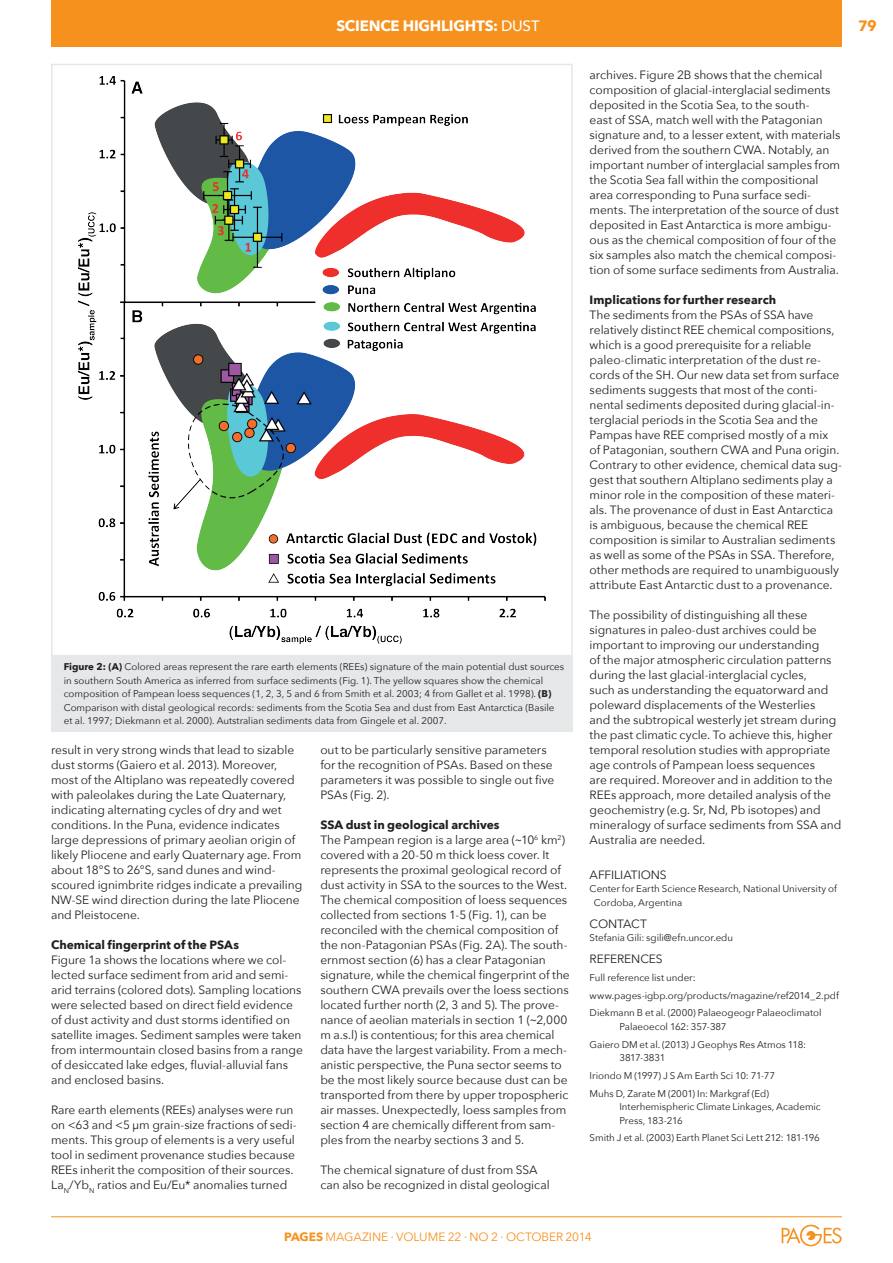
<style>
.page{position:relative;width:893px;height:1263px;background:#fff}
.page>*{position:absolute;margin:0;border:0;box-sizing:border-box;transform-origin:0 0}
.HEADER-Title{font:700 15px "Avenir Next";letter-spacing:-.015em;color:#fff}
.PAGE_NUMBER{font:700 15px "Avenir Next";color:#f6911e}
._3col-text{font:12px/15px "Avenir Next";letter-spacing:-.005em;color:#231f20}
._3col-subtitles{font:700 12px "Avenir Next";color:#231f20}
.t1{font:12px "Avenir Next";letter-spacing:-.005em;color:#f6911e}
.ARTICLE-INFO-Title{font:12px "Avenir Next";letter-spacing:-.005em;color:#231f20}
.ARTICLE-Figure_Capti{font:9.75px/13.5px "Avenir Next";color:#231f20}
.ARTICLE-INFO-Referen{font:9.75px/13.5px "Avenir Next";letter-spacing:-.005em;color:#231f20}
.ARTICLE-INFO-Authors{font:9.75px/13.5px "Avenir Next";letter-spacing:-.005em;color:#231f20}
.ARTICLE-INFO-General{font:9.75px "Avenir Next";letter-spacing:-.005em;color:#231f20}
.s1{font-weight:500}
.s2{font-weight:700}
</style>
<div class="page">
<hr style="left:51px;top:1216px;width:791px;height:1px;background:#f6911e">
<svg style="left:782px;top:1225px;width:60px;height:21px"></svg>
<div style="left:51px;top:0;width:791px;height:46px;background:#f6911e"></div>
<div style="left:51px;top:656px;width:522px;height:75px;background:#e6e7e9"></div>
<img style="left:78px;top:76px;width:467px;height:567px">
<div style="left:51px;top:64px;width:522px;height:592px;border:2px solid #e6e7e9"></div>
<p class="HEADER-Title" style="left:336px;top:12px;width:205px">SCIENCE HIGHLIGHTS: <span class="s1">Dust</span></p>
<p class="PAGE_NUMBER" style="left:858px;top:12px;width:20px">79</p>
<p class="ARTICLE-Figure_Capti" style="left:64px;top:660px;width:502px"><span class="s2">Figure 2: (A)</span> Colored areas represent the rare earth elements (REEs) signature of the main potential dust sources in southern South America as inferred from surface sediments (Fig. 1). The yellow squares show the chemical composition of Pampean loess sequences (1, 2, 3, 5 and 6 from Smith et al. 2003; 4 from Gallet et al. 1998). <span class="s2">(B)<br></span>Comparison with distal geological records: sediments from the Scotia Sea and dust from East Antarctica (Basile et al. 1997; Diekmann et al. 2000). Autstralian sediments data from Gingele et al. 2007.</p>
<p class="_3col-text" style="left:51px;top:742px;width:253px">result in very strong winds that lead to sizable dust storms (Gaiero et al. 2013). Moreover, most of the Altiplano was repeatedly covered with paleolakes during the Late Quaternary, indicating alternating cycles of dry and wet conditions. In the Puna, evidence indicates large depressions of primary aeolian origin of likely Pliocene and early Quaternary age. From about 18°S to 26°S, sand dunes and wind&shy;scoured ignimbrite ridges indicate a prevailing NW-SE wind direction during the late Pliocene and Pleistocene.</p>
<p class="_3col-subtitles" style="left:51px;top:934px;width:190px">Chemical fingerprint of the PSAs</p>
<p class="_3col-text" style="left:51px;top:952px;width:253px">Figure 1a shows the locations where we col&shy;lected surface sediment from arid and semi&shy;arid terrains (colored dots). Sampling locations were selected based on direct field evidence of dust activity and dust storms identified on satellite images. Sediment samples were taken from intermountain closed basins from a range of desiccated lake edges, fluvial-alluvial fans and enclosed basins.</p>
<p class="_3col-text" style="left:51px;top:1102px;width:247px">Rare earth elements (REEs) analyses were run on &lt;63 and &lt;5 µm grain-size fractions of sedi&shy;ments. This group of elements is a very useful tool in sediment provenance studies because REEs inherit the composition of their sources.<br>La<sub>N</sub>/Yb<sub>N</sub> ratios and Eu/Eu* anomalies turned</p>
<p class="_3col-text" style="left:320px;top:742px;width:236px">out to be particularly sensitive parameters for the recognition of PSAs. Based on these parameters it was possible to single out five PSAs (Fig. 2).</p>
<p class="_3col-subtitles" style="left:320px;top:814px;width:181px">SSA dust in geological archives</p>
<p class="_3col-text" style="left:320px;top:832px;width:251px">The Pampean region is a large area (~10<sup>6</sup> km<sup>2</sup>) covered with a 20-50 m thick loess cover. It represents the proximal geological record of dust activity in SSA to the sources to the West.<br>The chemical composition of loess sequences collected from sections 1-5 (Fig. 1), can be reconciled with the chemical composition of the non-Patagonian PSAs (Fig. 2A). The south&shy;ernmost section (6) has a clear Patagonian signature, while the chemical fingerprint of the southern CWA prevails over the loess sections located further north (2, 3 and 5). The prove&shy;nance of aeolian materials in section 1 (~2,000 m a.s.l) is contentious; for this area chemical data have the largest variability. From a mech&shy;anistic perspective, the Puna sector seems to be the most likely source because dust can be transported from there by upper tropospheric air masses. Unexpectedly, loess samples from section 4 are chemically different from sam&shy;ples from the nearby sections 3 and 5.</p>
<p class="_3col-text" style="left:320px;top:1162px;width:231px">The chemical signature of dust from SSA can also be recognized in distal geological</p>
<p class="_3col-text" style="left:590px;top:67px;width:252px">archives. Figure 2B shows that the chemical composition of glacial-interglacial sediments deposited in the Scotia Sea, to the south-<br>east of SSA, match well with the Patagonian signature and, to a lesser extent, with materials derived from the southern CWA. Notably, an important number of interglacial samples from the Scotia Sea fall within the compositional area corresponding to Puna surface sedi&shy;ments. The interpretation of the source of dust deposited in East Antarctica is more ambigu&shy;ous as the chemical composition of four of the six samples also match the chemical composi&shy;tion of some surface sediments from Australia.</p>
<p class="_3col-subtitles" style="left:590px;top:289px;width:188px">Implications for further research</p>
<p class="_3col-text" style="left:590px;top:307px;width:254px">The sediments from the PSAs of SSA have relatively distinct REE chemical compositions, which is a good prerequisite for a reliable paleo-climatic interpretation of the dust re&shy;cords of the SH. Our new data set from surface sediments suggests that most of the conti&shy;nental sediments deposited during glacial-in&shy;terglacial periods in the Scotia Sea and the Pampas have REE comprised mostly of a mix<br>of Patagonian, southern CWA and Puna origin.<br>Contrary to other evidence, chemical data sug&shy;gest that southern Altiplano sediments play a minor role in the composition of these materi&shy;als. The provenance of dust in East Antarctica is ambiguous, because the chemical REE composition is similar to Australian sediments as well as some of the PSAs in SSA. Therefore, other methods are required to unambiguously attribute East Antarctic dust to a provenance.</p>
<p class="_3col-text" style="left:590px;top:607px;width:253px">The possibility of distinguishing all these signatures in paleo-dust archives could be important to improving our understanding<br>of the major atmospheric circulation patterns during the last glacial-interglacial cycles,<br>such as understanding the equatorward and poleward displacements of the Westerlies<br>and the subtropical westerly jet stream during the past climatic cycle. To achieve this, higher temporal resolution studies with appropriate age controls of Pampean loess sequences<br>are required. Moreover and in addition to the REEs approach, more detailed analysis of the geochemistry (e.g. Sr, Nd, Pb isotopes) and mineralogy of surface sediments from SSA and Australia are needed.</p>
<p class="ARTICLE-INFO-Title" style="left:590px;top:864px;width:79px">AFFILIATIONS</p>
<p class="ARTICLE-INFO-Authors" style="left:594px;top:881px;width:245px;text-indent:-4px">Center for Earth Science Research, National University of<br>Cordoba, Argentina</p>
<p class="ARTICLE-INFO-Title" style="left:590px;top:913px;width:50px">CONTACT</p>
<p class="ARTICLE-INFO-General" style="left:590px;top:929px;width:145px">Stefania Gili: sgili@efn.uncor.edu</p>
<p class="ARTICLE-INFO-Title" style="left:590px;top:949px;width:75px">REFERENCES</p>
<p class="ARTICLE-INFO-Referen" style="left:590px;top:970px;width:108px">Full reference list under:</p>
<p class="ARTICLE-INFO-Referen" style="left:590px;top:988px;width:251px">www.pages-igbp.org/products/magazine/ref2014_2.pdf</p>
<p class="ARTICLE-INFO-Referen" style="left:619px;top:1006px;width:204px;text-indent:-30px">Diekmann B et al. (2000) Palaeogeogr Palaeoclimatol<br>Palaeoecol 162: 357-387</p>
<p class="ARTICLE-INFO-Referen" style="left:619px;top:1037px;width:188px;text-indent:-30px">Gaiero DM et al. (2013) J Geophys Res Atmos 118:<br>3817-3831</p>
<p class="ARTICLE-INFO-Referen" style="left:590px;top:1068px;width:187px">Iriondo M (1997) J S Am Earth Sci 10: 71-77</p>
<p class="ARTICLE-INFO-Referen" style="left:619px;top:1086px;width:203px;text-indent:-30px">Muhs D, Zarate M (2001) In: Markgraf (Ed)<br>Interhemispheric Climate Linkages, Academic<br>Press, 183-216</p>
<p class="ARTICLE-INFO-Referen" style="left:590px;top:1131px;width:232px">Smith J et al. (2003) Earth Planet Sci Lett 212: 181-196</p>
<p class="t1" style="left:284px;top:1227px;width:309px"><span class="s2">PAGES</span> MAGAZINE ∙ VOLUME 22 ∙ NO 2 ∙ Octo ber 2014</p>
</div>
